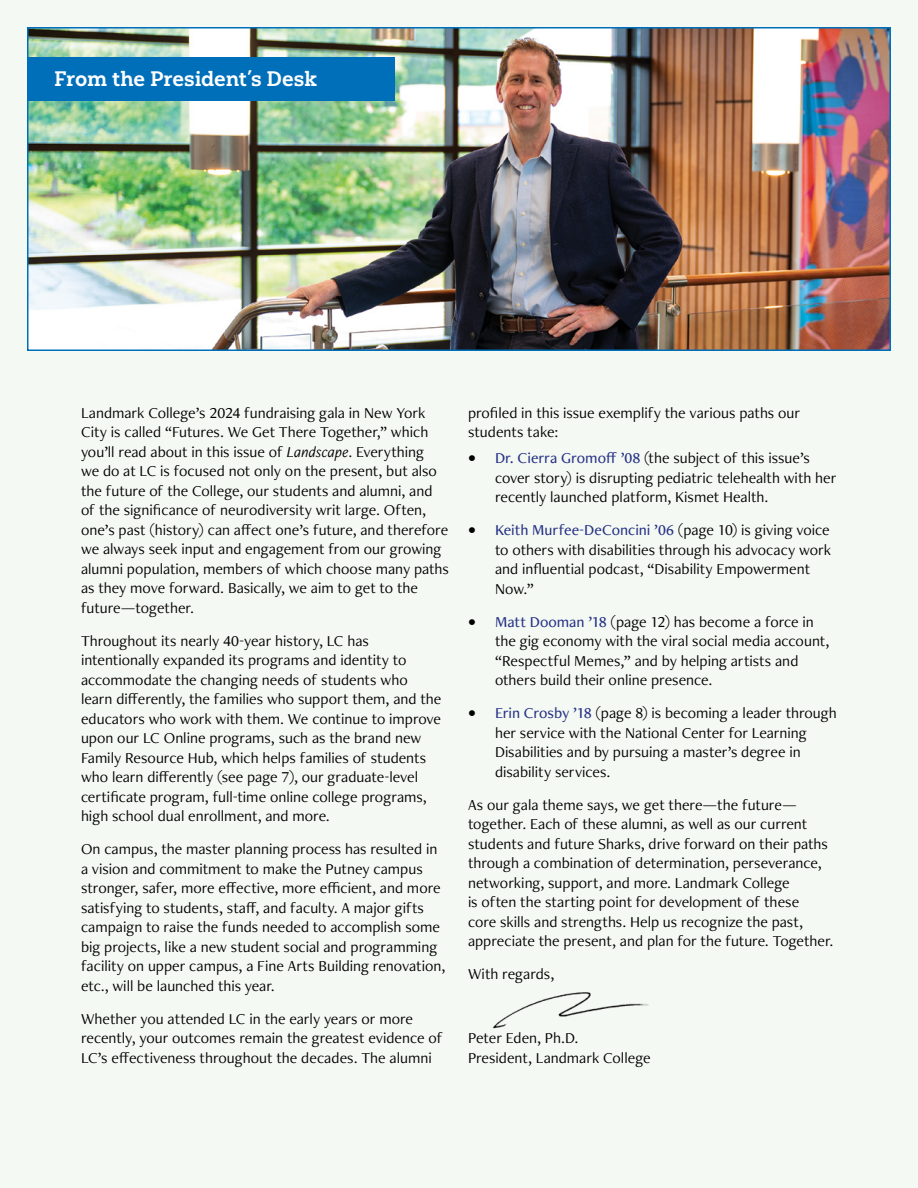
<style>
.page{position:relative;width:918px;height:1188px;background:#f5f9f3}
.page>*{position:absolute;margin:0;border:0;box-sizing:border-box;transform-origin:0 0}
.content{font:21px "Yorkten Slab Nor Bol";letter-spacing:-.005em;color:#fff}
.content-2{font:15.75px/19.5px "Freight Neo Pro";color:#000}
.Paragraph_Style_1{font:15.75px/19.5px "Freight Neo Pro";color:#000}
.s1{font-style:italic}
.s2{font-weight:500;color:#263286}
</style>
<div class="page">
<img style="left:30px;top:30px;width:299px;height:318px">
<img style="left:492px;top:992px;width:157px;height:37px">
<div style="left:27px;top:57px;width:368px;height:43px;background:#006fba"></div>
<img style="left:329px;top:27px;width:562px;height:324px">
<p class="content" style="left:54px;top:66px;width:265px">From the President’s Desk</p>
<p class="content-2" style="left:81px;top:402px;width:370px">Landmark College’s 2024 fundraising gala in New York City is called “Futures. We Get There Together,” which you’ll read about in this issue of <span class="s1">Landscape</span>. Everything<br>we do at LC is focused not only on the present, but also the future of the College, our students and alumni, and of the significance of neurodiversity writ large. Often, one’s past (history) can affect one’s future, and therefore we always seek input and engagement from our growing alumni population, members of which choose many paths as they move forward. Basically, we aim to get to the future—together.</p>
<p class="content-2" style="left:81px;top:630px;width:362px">Throughout its nearly 40-year history, LC has intentionally expanded its programs and identity to accommodate the changing needs of students who learn differently, the families who support them, and the educators who work with them. We continue to improve upon our LC Online programs, such as the brand new Family Resource Hub, which helps families of students who learn differently (see page 7), our graduate-level certificate program, full-time online college programs, high school dual enrollment, and more.</p>
<p class="content-2" style="left:81px;top:839px;width:366px">On campus, the master planning process has resulted in a vision and commitment to make the Putney campus stronger, safer, more effective, more efficient, and more satisfying to students, staff, and faculty. A major gifts campaign to raise the funds needed to accomplish some big projects, like a new student social and programming facility on upper campus, a Fine Arts Building renovation, etc., will be launched this year.</p>
<p class="content-2" style="left:81px;top:1008px;width:363px">Whether you attended LC in the early years or more recently, your outcomes remain the greatest evidence of<br>LC’s effectiveness throughout the decades. The alumni</p>
<p class="content-2" style="left:468px;top:402px;width:334px">profiled in this issue exemplify the various paths our students take:</p>
<p class="Paragraph_Style_1" style="left:495px;top:448px;width:343px;text-indent:-27px">• <span class="s2">Dr. Cierra Gromoff ’08</span> (the subject of this issue’s cover story) is disrupting pediatric telehealth with her recently launched platform, Kismet Health.</p>
<p class="content-2" style="left:495px;top:520px;width:338px;text-indent:-27px">• <span class="s2">Keith Murfee-DeConcini ’06</span> (page 10) is giving voice to others with disabilities through his advocacy work and influential podcast, “Disability Empowerment Now.”</p>
<p class="content-2" style="left:495px;top:612px;width:336px;text-indent:-27px">• <span class="s2">Matt Dooman ’18</span> (page 12) has become a force in the gig economy with the viral social media account, “Respectful Memes,” and by helping artists and others build their online presence.</p>
<p class="content-2" style="left:495px;top:703px;width:343px;text-indent:-27px">• <span class="s2">Erin Crosby ’18</span> (page 8) is becoming a leader through her service with the National Center for Learning Disabilities and by pursuing a master’s degree in disability services.</p>
<p class="content-2" style="left:468px;top:795px;width:367px">As our gala theme says, we get there—the future— together. Each of these alumni, as well as our current students and future Sharks, drive forward on their paths through a combination of determination, perseverance, networking, support, and more. Landmark College<br>is often the starting point for development of these<br>core skills and strengths. Help us recognize the past, appreciate the present, and plan for the future. Together.</p>
<p class="content-2" style="left:468px;top:964px;width:88px">With regards,</p>
<p class="content-2" style="left:468px;top:1028px;width:184px">Peter Eden, Ph.D.<br>President, Landmark College</p>
</div>
